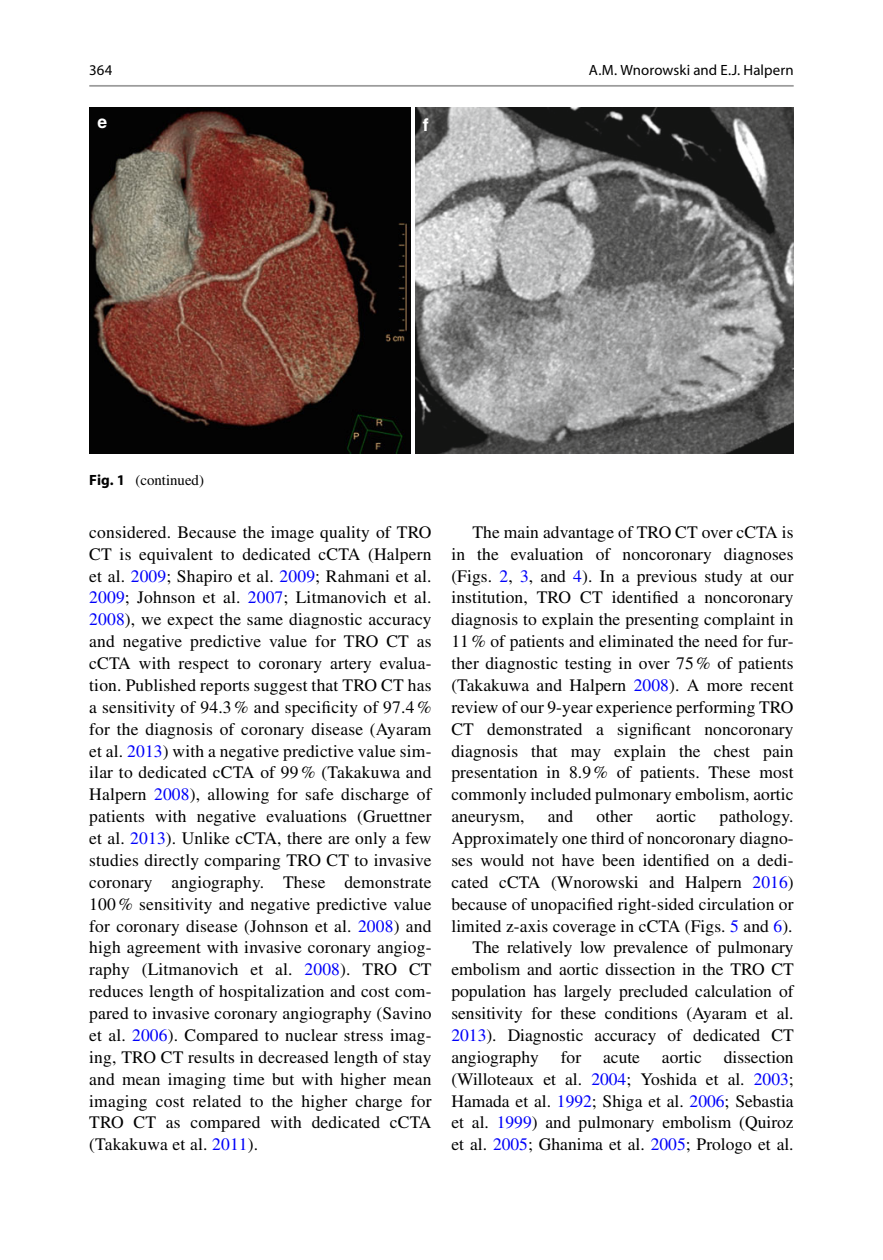
<style>
.page{position:relative;width:883px;height:1260px;background:#fff}
.page>*{position:absolute;margin:0;border:0;box-sizing:border-box;transform-origin:0 0}
.t1{font:17.5px/21.9px "Jfsthf Times";letter-spacing:.005em;color:#000;text-align:justify}
.t2{font:700 17.5px "Hnwlqs Helvetica";color:#fff}
.t3{font:14.88px "Vdjdqv Myriad";letter-spacing:.005em;color:#000}
.t4{font:14.88px "Jfsthf Times";color:#000}
.s1{font-family:"Kbsvjm Myriad";font-weight:700}
.s2{color:#0000fa}
</style>
<div class="page">
<img style="left:89px;top:107px;width:322px;height:346px">
<img style="left:416px;top:107px;width:378px;height:346px">
<hr style="left:89px;top:85px;width:705px;height:2px;background:#9c9c9c">
<p class="t3" style="left:89px;top:64px;width:25px">364</p>
<p class="t2" style="left:97px;top:112px;width:11px">e</p>
<p class="t2" style="left:423px;top:115px;width:7px">f</p>
<p class="t4" style="left:89px;top:474px;width:116px"><span class="s1">Fig. 1</span> (continued)</p>
<p class="t3" style="left:589px;top:64px;width:206px">A.M. Wnorowski and E.J. Halpern</p>
<p class="t1" style="left:89px;top:523px;width:344px">considered. Because the image quality of TRO CT is equivalent to dedicated cCTA (Halpern et al. <span class="s2">2009</span> ; Shapiro et al. <span class="s2">2009</span> ; Rahmani et al.<br><span class="s2">2009</span> ; Johnson et al. <span class="s2">2007</span> ; Litmanovich et al.<br><span class="s2">2008</span> ), we expect the same diagnostic accuracy and negative predictive value for TRO CT as cCTA with respect to coronary artery evalua&shy;tion. Published reports suggest that TRO CT has a sensitivity of 94.3 % and specificity of 97.4 % for the diagnosis of coronary disease (Ayaram et al. <span class="s2">2013</span> ) with a negative predictive value sim&shy;ilar to dedicated cCTA of 99 % (Takakuwa and Halpern <span class="s2">2008</span> ), allowing for safe discharge of patients with negative evaluations (Gruettner et al. <span class="s2">2013</span> ). Unlike cCTA, there are only a few studies directly comparing TRO CT to invasive coronary angiography. These demonstrate 100 % sensitivity and negative predictive value for coronary disease (Johnson et al. <span class="s2">2008</span> ) and high agreement with invasive coronary angiog&shy;raphy (Litmanovich et al. <span class="s2">2008</span> ). TRO CT reduces length of hospitalization and cost com&shy;pared to invasive coronary angiography (Savino et al. <span class="s2">2006</span> ). Compared to nuclear stress imag&shy;ing, TRO CT results in decreased length of stay and mean imaging time but with higher mean imaging cost related to the higher charge for TRO CT as compared with dedicated cCTA (Takakuwa et al. <span class="s2">2011</span> ).</p>
<p class="t1" style="left:451px;top:523px;width:344px;text-indent:21px">The main advantage of TRO CT over cCTA is in the evaluation of noncoronary diagnoses (Figs. <span class="s2">2</span> , <span class="s2">3</span> , and <span class="s2">4</span> ). In a previous study at our institution, TRO CT identified a noncoronary diagnosis to explain the presenting complaint in 11 % of patients and eliminated the need for fur&shy;ther diagnostic testing in over 75 % of patients (Takakuwa and Halpern <span class="s2">2008</span> ). A more recent review of our 9-year experience performing TRO CT demonstrated a significant noncoronary diagnosis that may explain the chest pain presentation in 8.9 % of patients. These most commonly included pulmonary embolism, aortic aneurysm,</p>
<p class="t1" style="left:548px;top:807px;width:27px">and</p>
<p class="t1" style="left:596px;top:807px;width:38px">other</p>
<p class="t1" style="left:656px;top:807px;width:42px">aortic</p>
<p class="t1" style="left:720px;top:807px;width:75px">pathology.</p>
<p class="t1" style="left:451px;top:829px;width:344px">Approximately one third of noncoronary diagno-</p>
<p class="t1" style="left:451px;top:851px;width:344px">ses would not have been identified on a dedi-</p>
<p class="t1" style="left:451px;top:873px;width:344px">cated cCTA (Wnorowski and Halpern <span class="s2">2016</span> )</p>
<p class="t1" style="left:451px;top:895px;width:344px">because of unopacified right-sided circulation or</p>
<p class="t1" style="left:451px;top:916px;width:343px">limited z-axis coverage in cCTA (Figs. <span class="s2">5</span> and <span class="s2">6</span> ).</p>
<p class="t1" style="left:472px;top:938px;width:323px">The relatively low prevalence of pulmonary</p>
<p class="t1" style="left:451px;top:960px;width:344px">embolism and aortic dissection in the TRO CT</p>
<p class="t1" style="left:451px;top:982px;width:344px">population has largely precluded calculation of</p>
<p class="t1" style="left:451px;top:1004px;width:344px">sensitivity for these conditions (Ayaram et al.</p>
<p class="t1" style="left:451px;top:1026px;width:344px"><span class="s2">2013</span> ). Diagnostic accuracy of dedicated CT</p>
<p class="t1" style="left:451px;top:1048px;width:89px">angiography</p>
<p class="t1" style="left:561px;top:1048px;width:22px">for</p>
<p class="t1" style="left:603px;top:1048px;width:38px">acute</p>
<p class="t1" style="left:662px;top:1048px;width:41px">aortic</p>
<p class="t1" style="left:451px;top:1048px;width:344px;text-indent:272px">dissection (Willoteaux et al. <span class="s2">2004</span> ; Yoshida et al. <span class="s2">2003</span> ; Hamada et al. <span class="s2">1992</span> ; Shiga et al. <span class="s2">2006</span> ; Sebastia et al. <span class="s2">1999</span> ) and pulmonary embolism (Quiroz et al. <span class="s2">2005</span> ; Ghanima et al. <span class="s2">2005</span> ; Prologo et al.</p>
</div>
